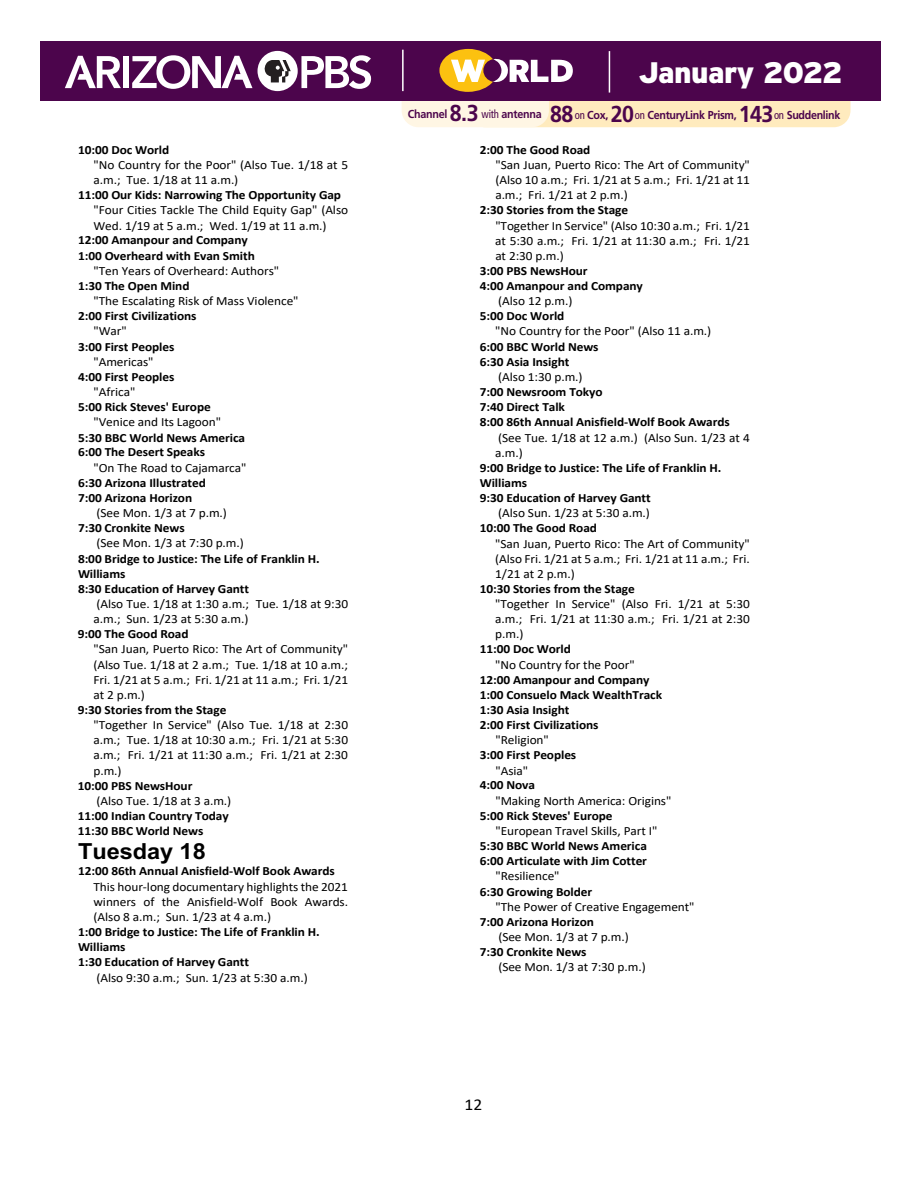
<style>
.page{position:relative;width:918px;height:1188px;background:#fff}
.page>*{position:absolute;margin:0;border:0;box-sizing:border-box;transform-origin:0 0}
.t1{font:900 29.7px "PBS Explorer";letter-spacing:-.02em;color:#fff}
.t2{font:700 22.2px "Arial";color:#000;scale:1.06 1}
.t3{font:16.5px "Calibri";color:#000;scale:1.06 1}
.t4{font:12.6px "Calibri";letter-spacing:-.005em;color:#000;scale:1.06 1}
.t5{font:700 12.6px "Calibri";letter-spacing:-.005em;color:#000;scale:1.06 1}
.t6{font:700 11.55px "Frutiger LT Std";letter-spacing:-.03em;color:#4c054c;scale:.93 1}
.s1{font-size:23.1px}
.s2{font-weight:400;font-stretch:condensed}
</style>
<div class="page">
<div style="left:41px;top:41px;width:840px;height:60px;background:#4c054c"></div>
<svg style="left:65px;top:56px;width:56px;height:32px"></svg>
<div style="left:123px;top:56px;width:6px;height:32px;background:#fff"></div>
<svg style="left:132px;top:55px;width:120px;height:34px"></svg>
<svg style="left:258px;top:51px;width:113px;height:40px"></svg>
<svg style="left:402px;top:49px;width:449px;height:78px"></svg>
<p class="t5" style="left:78px;top:141px;width:88px">10:00 Doc World</p>
<p class="t4" style="left:94px;top:156px;width:242px">"No Country for the Poor" (Also Tue. 1/18 at 5</p>
<p class="t4" style="left:94px;top:171px;width:138px">a.m.; Tue. 1/18 at 11 a.m.)</p>
<p class="t5" style="left:78px;top:186px;width:250px">11:00 Our Kids: Narrowing The Opportunity Gap</p>
<p class="t4" style="left:94px;top:201px;width:242px">"Four Cities Tackle The Child Equity Gap" (Also</p>
<p class="t4" style="left:94px;top:217px;width:221px">Wed. 1/19 at 5 a.m.; Wed. 1/19 at 11 a.m.)</p>
<p class="t5" style="left:78px;top:231px;width:162px">12:00 Amanpour and Company</p>
<p class="t5" style="left:78px;top:247px;width:168px">1:00 Overheard with Evan Smith</p>
<p class="t4" style="left:94px;top:262px;width:177px">"Ten Years of Overheard: Authors"</p>
<p class="t5" style="left:78px;top:277px;width:107px">1:30 The Open Mind</p>
<p class="t4" style="left:94px;top:292px;width:195px">"The Escalating Risk of Mass Violence"</p>
<p class="t5" style="left:78px;top:307px;width:113px">2:00 First Civilizations</p>
<p class="t4" style="left:94px;top:323px;width:33px">"War"</p>
<p class="t5" style="left:78px;top:338px;width:92px">3:00 First Peoples</p>
<p class="t4" style="left:94px;top:353px;width:58px">"Americas"</p>
<p class="t5" style="left:78px;top:368px;width:92px">4:00 First Peoples</p>
<p class="t4" style="left:94px;top:383px;width:41px">"Africa"</p>
<p class="t5" style="left:78px;top:398px;width:127px">5:00 Rick Steves' Europe</p>
<p class="t4" style="left:94px;top:413px;width:122px">"Venice and Its Lagoon"</p>
<p class="t5" style="left:78px;top:429px;width:159px">5:30 BBC World News America</p>
<p class="t5" style="left:78px;top:443px;width:121px">6:00 The Desert Speaks</p>
<p class="t4" style="left:94px;top:459px;width:146px">"On The Road to Cajamarca"</p>
<p class="t5" style="left:78px;top:474px;width:122px">6:30 Arizona Illustrated</p>
<p class="t5" style="left:78px;top:489px;width:109px">7:00 Arizona Horizon</p>
<p class="t4" style="left:97px;top:504px;width:125px">(See Mon. 1/3 at 7 p.m.)</p>
<p class="t5" style="left:78px;top:519px;width:102px">7:30 Cronkite News</p>
<p class="t4" style="left:97px;top:535px;width:141px">(See Mon. 1/3 at 7:30 p.m.)</p>
<p class="t5" style="left:78px;top:550px;width:230px">8:00 Bridge to Justice: The Life of Franklin H.</p>
<p class="t5" style="left:78px;top:565px;width:46px">Williams</p>
<p class="t5" style="left:78px;top:580px;width:163px">8:30 Education of Harvey Gantt</p>
<p class="t4" style="left:97px;top:595px;width:239px">(Also Tue. 1/18 at 1:30 a.m.; Tue. 1/18 at 9:30</p>
<p class="t4" style="left:94px;top:610px;width:148px">a.m.; Sun. 1/23 at 5:30 a.m.)</p>
<p class="t5" style="left:78px;top:625px;width:106px">9:00 The Good Road</p>
<p class="t4" style="left:94px;top:640px;width:242px">"San Juan, Puerto Rico: The Art of Community"</p>
<p class="t4" style="left:94px;top:656px;width:242px">(Also Tue. 1/18 at 2 a.m.; Tue. 1/18 at 10 a.m.;</p>
<p class="t4" style="left:94px;top:671px;width:242px">Fri. 1/21 at 5 a.m.; Fri. 1/21 at 11 a.m.; Fri. 1/21</p>
<p class="t4" style="left:93px;top:686px;width:50px">at 2 p.m.)</p>
<p class="t5" style="left:78px;top:701px;width:142px">9:30 Stories from the Stage</p>
<p class="t4" style="left:93px;top:716px;width:242px">"Together In Service" (Also Tue. 1/18 at 2:30</p>
<p class="t4" style="left:93px;top:731px;width:242px">a.m.; Tue. 1/18 at 10:30 a.m.; Fri. 1/21 at 5:30</p>
<p class="t4" style="left:93px;top:747px;width:242px">a.m.; Fri. 1/21 at 11:30 a.m.; Fri. 1/21 at 2:30</p>
<p class="t4" style="left:93px;top:762px;width:28px">p.m.)</p>
<p class="t5" style="left:78px;top:776px;width:110px">10:00 PBS NewsHour</p>
<p class="t4" style="left:96px;top:792px;width:129px">(Also Tue. 1/18 at 3 a.m.)</p>
<p class="t5" style="left:78px;top:807px;width:144px">11:00 Indian Country Today</p>
<p class="t5" style="left:78px;top:822px;width:120px">11:30 BBC World News</p>
<p class="t2" style="left:78px;top:835px;width:122px">Tuesday 18</p>
<p class="t5" style="left:78px;top:862px;width:244px">12:00 86th Annual Anisfield-Wolf Book Awards</p>
<p class="t4" style="left:94px;top:878px;width:242px">This hour-long documentary highlights the 2021</p>
<p class="t4" style="left:94px;top:893px;width:242px">winners of the Anisfield-Wolf Book Awards.</p>
<p class="t4" style="left:94px;top:908px;width:169px">(Also 8 a.m.; Sun. 1/23 at 4 a.m.)</p>
<p class="t5" style="left:78px;top:923px;width:230px">1:00 Bridge to Justice: The Life of Franklin H.</p>
<p class="t5" style="left:78px;top:938px;width:46px">Williams</p>
<p class="t5" style="left:78px;top:953px;width:163px">1:30 Education of Harvey Gantt</p>
<p class="t4" style="left:97px;top:969px;width:201px">(Also 9:30 a.m.; Sun. 1/23 at 5:30 a.m.)</p>
<p class="t6" style="left:408px;top:108px;width:145px">Channel <span class="s1">8.3</span> <span class="s2">with</span> antenna</p>
<h1 class="t1" style="left:639px;top:55px;width:206px">January 2022</h1>
<p class="t6" style="left:550px;top:108px;width:314px"><span class="s1">88</span> <span class="s2">on</span> Cox, <span class="s1">20</span><span class="s2">on</span> CenturyLink Prism, <span class="s1">143</span><span class="s2">on</span> Suddenlink</p>
<p class="t5" style="left:480px;top:141px;width:106px">2:00 The Good Road</p>
<p class="t4" style="left:495px;top:156px;width:242px">"San Juan, Puerto Rico: The Art of Community"</p>
<p class="t4" style="left:495px;top:171px;width:242px">(Also 10 a.m.; Fri. 1/21 at 5 a.m.; Fri. 1/21 at 11</p>
<p class="t4" style="left:495px;top:186px;width:127px">a.m.; Fri. 1/21 at 2 p.m.)</p>
<p class="t5" style="left:480px;top:201px;width:142px">2:30 Stories from the Stage</p>
<p class="t4" style="left:495px;top:217px;width:242px">"Together In Service" (Also 10:30 a.m.; Fri. 1/21</p>
<p class="t4" style="left:495px;top:232px;width:242px">at 5:30 a.m.; Fri. 1/21 at 11:30 a.m.; Fri. 1/21</p>
<p class="t4" style="left:495px;top:247px;width:66px">at 2:30 p.m.)</p>
<p class="t5" style="left:480px;top:262px;width:103px">3:00 PBS NewsHour</p>
<p class="t5" style="left:480px;top:277px;width:155px">4:00 Amanpour and Company</p>
<p class="t4" style="left:498px;top:292px;width:71px">(Also 12 p.m.)</p>
<p class="t5" style="left:480px;top:307px;width:81px">5:00 Doc World</p>
<p class="t4" style="left:495px;top:323px;width:205px">"No Country for the Poor" (Also 11 a.m.)</p>
<p class="t5" style="left:480px;top:338px;width:114px">6:00 BBC World News</p>
<p class="t5" style="left:480px;top:353px;width:86px">6:30 Asia Insight</p>
<p class="t4" style="left:498px;top:368px;width:81px">(Also 1:30 p.m.)</p>
<p class="t5" style="left:480px;top:383px;width:117px">7:00 Newsroom Tokyo</p>
<p class="t5" style="left:480px;top:398px;width:82px">7:40 Direct Talk</p>
<p class="t5" style="left:480px;top:413px;width:237px">8:00 86th Annual Anisfield-Wolf Book Awards</p>
<p class="t4" style="left:498px;top:429px;width:239px">(See Tue. 1/18 at 12 a.m.) (Also Sun. 1/23 at 4</p>
<p class="t4" style="left:495px;top:444px;width:27px">a.m.)</p>
<p class="t5" style="left:480px;top:459px;width:230px">9:00 Bridge to Justice: The Life of Franklin H.</p>
<p class="t5" style="left:480px;top:474px;width:46px">Williams</p>
<p class="t5" style="left:480px;top:489px;width:163px">9:30 Education of Harvey Gantt</p>
<p class="t4" style="left:498px;top:504px;width:145px">(Also Sun. 1/23 at 5:30 a.m.)</p>
<p class="t5" style="left:480px;top:519px;width:112px">10:00 The Good Road</p>
<p class="t4" style="left:495px;top:535px;width:242px">"San Juan, Puerto Rico: The Art of Community"</p>
<p class="t4" style="left:495px;top:550px;width:242px">(Also Fri. 1/21 at 5 a.m.; Fri. 1/21 at 11 a.m.; Fri.</p>
<p class="t4" style="left:495px;top:565px;width:77px">1/21 at 2 p.m.)</p>
<p class="t5" style="left:480px;top:580px;width:148px">10:30 Stories from the Stage</p>
<p class="t4" style="left:495px;top:595px;width:242px">"Together In Service" (Also Fri. 1/21 at 5:30</p>
<p class="t4" style="left:495px;top:610px;width:242px">a.m.; Fri. 1/21 at 11:30 a.m.; Fri. 1/21 at 2:30</p>
<p class="t4" style="left:495px;top:626px;width:28px">p.m.)</p>
<p class="t5" style="left:480px;top:640px;width:88px">11:00 Doc World</p>
<p class="t4" style="left:495px;top:656px;width:133px">"No Country for the Poor"</p>
<p class="t5" style="left:480px;top:671px;width:162px">12:00 Amanpour and Company</p>
<p class="t5" style="left:480px;top:686px;width:174px">1:00 Consuelo Mack WealthTrack</p>
<p class="t5" style="left:480px;top:701px;width:86px">1:30 Asia Insight</p>
<p class="t5" style="left:480px;top:716px;width:113px">2:00 First Civilizations</p>
<p class="t4" style="left:495px;top:731px;width:52px">"Religion"</p>
<p class="t5" style="left:480px;top:746px;width:92px">3:00 First Peoples</p>
<p class="t4" style="left:495px;top:762px;width:32px">"Asia"</p>
<p class="t5" style="left:480px;top:776px;width:54px">4:00 Nova</p>
<p class="t4" style="left:495px;top:792px;width:168px">"Making North America: Origins"</p>
<p class="t5" style="left:480px;top:807px;width:127px">5:00 Rick Steves' Europe</p>
<p class="t4" style="left:495px;top:822px;width:154px">"European Travel Skills, Part I"</p>
<p class="t5" style="left:480px;top:837px;width:159px">5:30 BBC World News America</p>
<p class="t5" style="left:480px;top:852px;width:159px">6:00 Articulate with Jim Cotter</p>
<p class="t4" style="left:495px;top:867px;width:62px">"Resilience"</p>
<p class="t5" style="left:480px;top:883px;width:107px">6:30 Growing Bolder</p>
<p class="t4" style="left:495px;top:898px;width:189px">"The Power of Creative Engagement"</p>
<p class="t5" style="left:480px;top:913px;width:109px">7:00 Arizona Horizon</p>
<p class="t4" style="left:498px;top:928px;width:125px">(See Mon. 1/3 at 7 p.m.)</p>
<p class="t5" style="left:480px;top:943px;width:102px">7:30 Cronkite News</p>
<p class="t4" style="left:498px;top:958px;width:141px">(See Mon. 1/3 at 7:30 p.m.)</p>
<p class="t3" style="left:464px;top:1093px;width:18px">12</p>
</div>
